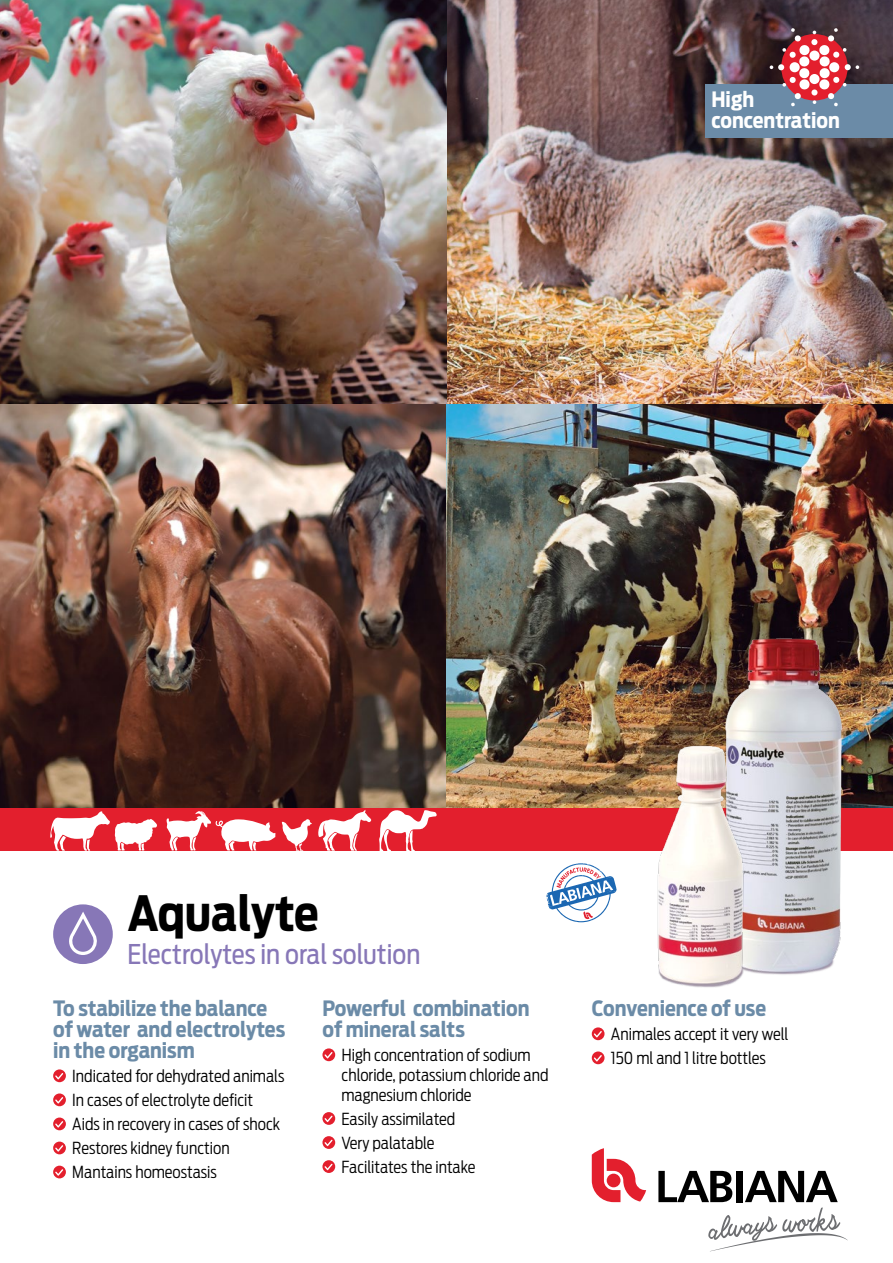
<style>
.page{position:relative;width:893px;height:1263px;background:#fff}
.page>*{position:absolute;margin:0;border:0;box-sizing:border-box;transform-origin:0 0}
.t1{font:700 48px "Antenna Cond";letter-spacing:-.005em;color:#000}
.t2{font:27px "Antenna Cond";color:#8777b7}
.t3{font:700 21px/21px "Antenna Cond";color:#6b8ba7}
.t4{font:700 21px/21px "Antenna Cond";color:#fff}
.t5{font:300 16.5px/24px "Antenna Cond";color:#000}
</style>
<div class="page">
<img style="left:0;top:0;width:446px;height:808px">
<img style="left:446px;top:0;width:447px;height:808px">
<div style="left:0;top:808px;width:893px;height:42px;background:#e31f2d"></div>
<svg style="left:546px;top:863px;width:71px;height:59px"></svg>
<div style="left:53px;top:904px;width:60px;height:60px;background:#8777b7;border-radius:50%"></div>
<svg style="left:69px;top:912px;width:28px;height:43px"></svg>
<svg style="left:53px;top:1069px;width:13px;height:13px"></svg>
<svg style="left:53px;top:1093px;width:13px;height:13px"></svg>
<svg style="left:53px;top:1117px;width:13px;height:13px"></svg>
<svg style="left:53px;top:1141px;width:13px;height:13px"></svg>
<svg style="left:53px;top:1166px;width:13px;height:12px"></svg>
<svg style="left:322px;top:1048px;width:13px;height:13px"></svg>
<svg style="left:322px;top:1112px;width:13px;height:13px"></svg>
<svg style="left:322px;top:1136px;width:13px;height:13px"></svg>
<svg style="left:322px;top:1160px;width:13px;height:13px"></svg>
<svg style="left:592px;top:1027px;width:12px;height:13px"></svg>
<svg style="left:592px;top:1051px;width:12px;height:13px"></svg>
<svg style="left:50px;top:811px;width:107px;height:40px"></svg>
<svg style="left:318px;top:810px;width:53px;height:41px"></svg>
<svg style="left:379px;top:810px;width:58px;height:41px"></svg>
<svg style="left:282px;top:819px;width:30px;height:32px"></svg>
<svg style="left:166px;top:811px;width:109px;height:39px"></svg>
<div style="left:705px;top:84px;width:188px;height:53px;background:#6b8ba7"></div>
<svg style="left:770px;top:28px;width:89px;height:79px"></svg>
<svg style="left:592px;top:1148px;width:54px;height:54px"></svg>
<svg style="left:658px;top:1171px;width:190px;height:80px"></svg>
<img style="left:671px;top:537px;width:222px;height:438px">
<img style="left:644px;top:746px;width:115px;height:242px">
<p class="t4" style="left:711px;top:89px;width:130px">High concentration</p>
<h1 class="t1" style="left:128px;top:885px;width:193px">Aqualyte</h1>
<h2 class="t2" style="left:128px;top:938px;width:294px">Electrolytes in oral solution</h2>
<p class="t3" style="left:53px;top:998px;width:234px">To stabilize the balance of water and electrolytes in the organism</p>
<p class="t5" style="left:72px;top:1064px;width:214px">Indicated for dehydrated animals<br>In cases of electrolyte deficit<br>Aids in recovery in cases of shock<br>Restores kidney function<br>Mantains homeostasis</p>
<p class="t3" style="left:322px;top:998px;width:209px">Powerful combination of mineral salts</p>
<p class="t5" style="left:342px;top:1045px;width:208px;line-height:19.8px">High concentration of sodium chloride, potassium chloride and magnesium chloride</p>
<p class="t5" style="left:342px;top:1107px;width:135px">Easily assimilated<br>Very palatable<br>Facilitates the intake</p>
<p class="t3" style="left:592px;top:998px;width:176px">Convenience of use</p>
<p class="t5" style="left:611px;top:1022px;width:179px">Animales accept it very well<br>150 ml and 1 litre bottles</p>
</div>
